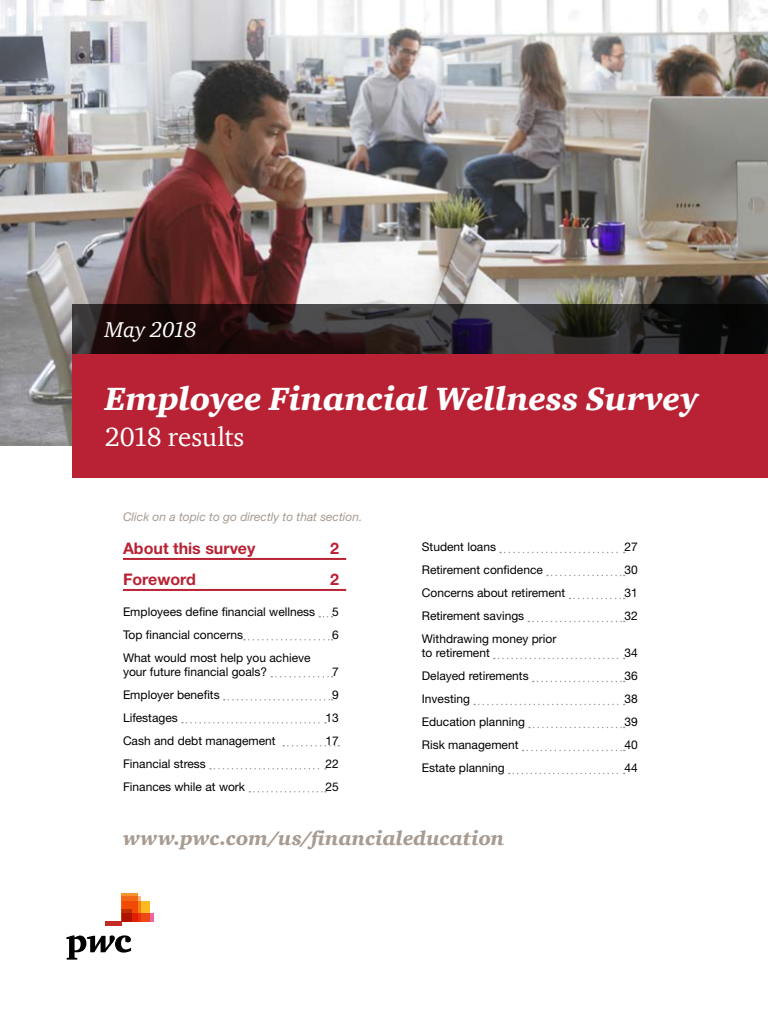
<style>
.page{position:relative;width:768px;height:1024px;background:#fff}
.page>*{position:absolute;margin:0;border:0;box-sizing:border-box;transform-origin:0 0}
.t1{font:italic 900 33px "ITC Charter Com";color:#fff}
.t2{font:27px "ITC Charter Com";letter-spacing:-.01em;color:#fff}
.t3{font:italic 22px "ITC Charter Com";color:#fff}
.t4{font:italic 900 20px "ITC Charter Com";letter-spacing:.005em;color:#a89b91}
.t5{font:700 16px "Helvetica Neue";color:#b82234}
.t6{font:12px/14px "Helvetica Neue";color:#000}
.t7{font:italic 12px "Helvetica Neue";color:#a89b91}
</style>
<div class="page">
<div style="left:122px;top:902px;width:27px;height:20px;background:#fdb924"></div>
<svg style="left:141px;top:914px;width:12px;height:8px"></svg>
<svg style="left:138px;top:897px;width:3px;height:25px"></svg>
<svg style="left:122px;top:894px;width:16px;height:28px"></svg>
<svg style="left:122px;top:910px;width:10px;height:12px"></svg>
<hr style="left:106px;top:922px;width:16px;height:4px;background:#c22c25">
<svg style="left:66px;top:935px;width:65px;height:25px"></svg>
<hr style="left:123px;top:558px;width:223px;height:2px;background:#b82234">
<hr style="left:123px;top:589px;width:223px;height:2px;background:#b82234">
<svg style="left:319px;top:616px;width:14px;height:2px"></svg>
<svg style="left:244px;top:639px;width:89px;height:2px"></svg>
<svg style="left:271px;top:676px;width:62px;height:2px"></svg>
<svg style="left:224px;top:699px;width:109px;height:2px"></svg>
<svg style="left:182px;top:722px;width:144px;height:2px"></svg>
<svg style="left:283px;top:745px;width:56px;height:2px"></svg>
<svg style="left:210px;top:768px;width:116px;height:2px"></svg>
<svg style="left:249px;top:791px;width:77px;height:2px"></svg>
<svg style="left:500px;top:552px;width:125px;height:1px"></svg>
<svg style="left:547px;top:575px;width:78px;height:1px"></svg>
<svg style="left:569px;top:598px;width:56px;height:1px"></svg>
<svg style="left:528px;top:621px;width:97px;height:1px"></svg>
<svg style="left:494px;top:658px;width:131px;height:1px"></svg>
<svg style="left:533px;top:681px;width:92px;height:1px"></svg>
<svg style="left:474px;top:704px;width:151px;height:1px"></svg>
<svg style="left:529px;top:727px;width:96px;height:1px"></svg>
<svg style="left:523px;top:750px;width:102px;height:1px"></svg>
<svg style="left:509px;top:773px;width:116px;height:1px"></svg>
<img style="left:0;top:0;width:768px;height:446px">
<svg style="left:72px;top:304px;width:696px;height:50px;background:#272021"></svg>
<div style="left:72px;top:354px;width:696px;height:124px;background:#b82234"></div>
<h3 class="t3" style="left:105px;top:317px;width:93px">May 2018</h3>
<h1 class="t1" style="left:105px;top:378px;width:595px">Employee Financial Wellness Survey</h1>
<h2 class="t2" style="left:105px;top:420px;width:141px">2018 results</h2>
<p class="t7" style="left:123px;top:510px;width:241px">Click on a topic to go directly to that section.</p>
<h3 class="t5" style="left:123px;top:539px;width:134px">About this survey</h3>
<h3 class="t5" style="left:330px;top:539px;width:10px">2</h3>
<h3 class="t5" style="left:123px;top:570px;width:74px">Foreword</h3>
<h3 class="t5" style="left:330px;top:570px;width:10px">2</h3>
<p class="t6" style="left:123px;top:604px;width:194px">Employees define financial wellness</p>
<p class="t6" style="left:332px;top:604px;width:8px">5</p>
<p class="t6" style="left:123px;top:627px;width:122px">Top financial concerns</p>
<p class="t6" style="left:332px;top:627px;width:8px">6</p>
<p class="t6" style="left:123px;top:650px;width:189px">What would most help you achieve your future financial goals?</p>
<p class="t6" style="left:332px;top:664px;width:8px">7</p>
<p class="t6" style="left:123px;top:687px;width:98px">Employer benefits</p>
<p class="t6" style="left:332px;top:687px;width:8px">9</p>
<p class="t6" style="left:123px;top:710px;width:56px">Lifestages</p>
<p class="t6" style="left:326px;top:710px;width:15px">13</p>
<p class="t6" style="left:123px;top:733px;width:154px">Cash and debt management</p>
<p class="t6" style="left:326px;top:733px;width:15px">17</p>
<p class="t6" style="left:123px;top:756px;width:84px">Financial stress</p>
<p class="t6" style="left:326px;top:756px;width:15px">22</p>
<p class="t6" style="left:123px;top:779px;width:124px">Finances while at work</p>
<p class="t6" style="left:326px;top:779px;width:15px">25</p>
<p class="t6" style="left:422px;top:540px;width:76px">Student loans</p>
<p class="t6" style="left:624px;top:540px;width:15px">27</p>
<p class="t6" style="left:422px;top:563px;width:123px">Retirement confidence</p>
<p class="t6" style="left:624px;top:563px;width:15px">30</p>
<p class="t6" style="left:422px;top:586px;width:145px">Concerns about retirement</p>
<p class="t6" style="left:624px;top:586px;width:15px">31</p>
<p class="t6" style="left:422px;top:609px;width:104px">Retirement savings</p>
<p class="t6" style="left:624px;top:609px;width:15px">32</p>
<p class="t6" style="left:422px;top:632px;width:136px">Withdrawing money prior to retirement</p>
<p class="t6" style="left:624px;top:646px;width:15px">34</p>
<p class="t6" style="left:422px;top:669px;width:108px">Delayed retirements</p>
<p class="t6" style="left:624px;top:669px;width:15px">36</p>
<p class="t6" style="left:422px;top:692px;width:50px">Investing</p>
<p class="t6" style="left:624px;top:692px;width:15px">38</p>
<p class="t6" style="left:422px;top:715px;width:105px">Education planning</p>
<p class="t6" style="left:624px;top:715px;width:15px">39</p>
<p class="t6" style="left:422px;top:738px;width:98px">Risk management</p>
<p class="t6" style="left:624px;top:738px;width:15px">40</p>
<p class="t6" style="left:422px;top:761px;width:84px">Estate planning</p>
<p class="t6" style="left:624px;top:761px;width:15px">44</p>
<h3 class="t4" style="left:123px;top:826px;width:383px">www.pwc.com/us/financialeducation</h3>
</div>
